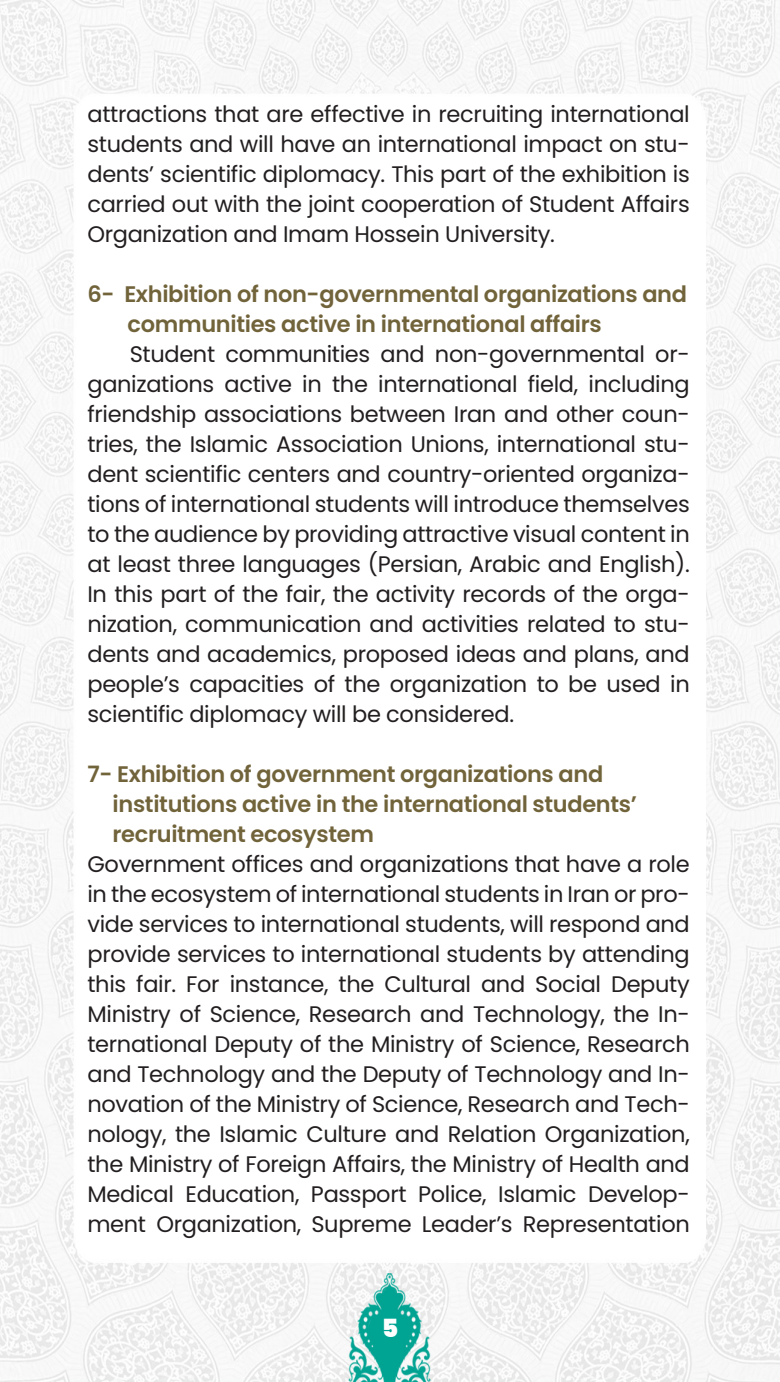
<style>
.page{position:relative;width:780px;height:1382px;background:#fff}
.page>*{position:absolute;margin:0;border:0;box-sizing:border-box;transform-origin:0 0}
.t1{font:900 25px "Poppins Latin";color:#fff}
.t2{font:22.5px/30px "Poppins Latin";letter-spacing:-.015em;color:#231f20;text-align:justify}
.t3{font:600 22.5px/30px "Poppins Latin";letter-spacing:-.015em;color:#71633a}
</style>
<div class="page">
<img style="left:0;top:0;width:779px;height:1382px">
<p class="t2" style="left:87px;top:99px;width:604px">attractions that are effective in recruiting international students and will have an international impact on stu&shy;dents’ scientific diplomacy. This part of the exhibition is carried out with the joint cooperation of Student Affairs Organization and Imam Hossein University.</p>
<p class="t3" style="left:128px;top:279px;width:561px;text-indent:-40px">6- Exhibition of non-governmental organizations and communities active in international affairs</p>
<p class="t2" style="left:87px;top:339px;width:604px;text-indent:42px">Student communities and non-governmental or&shy;ganizations active in the international field, including friendship associations between Iran and other coun&shy;tries, the Islamic Association Unions, international stu&shy;dent scientific centers and country-oriented organiza&shy;tions of international students will introduce themselves to the audience by providing attractive visual content in at least three languages (Persian, Arabic and English).<br>In this part of the fair, the activity records of the orga&shy;nization, communication and activities related to stu&shy;dents and academics, proposed ideas and plans, and people’s capacities of the organization to be used in scientific diplomacy will be considered.</p>
<p class="t3" style="left:87px;top:759px;width:517px">7- Exhibition of government organizations and</p>
<p class="t3" style="left:112px;top:789px;width:526px">institutions active in the international students’</p>
<p class="t3" style="left:112px;top:819px;width:263px">recruitment ecosystem</p>
<p class="t2" style="left:87px;top:849px;width:604px">Government offices and organizations that have a role in the ecosystem of international students in Iran or pro&shy;vide services to international students, will respond and provide services to international students by attending this fair. For instance, the Cultural and Social Deputy Ministry of Science, Research and Technology, the In&shy;ternational Deputy of the Ministry of Science, Research and Technology and the Deputy of Technology and In&shy;novation of the Ministry of Science, Research and Tech&shy;nology, the Islamic Culture and Relation Organization, the Ministry of Foreign Affairs, the Ministry of Health and Medical Education, Passport Police, Islamic Develop&shy;ment Organization, Supreme Leader’s Representation</p>
<p class="t1" style="left:382px;top:1311px;width:18px">5</p>
</div>
